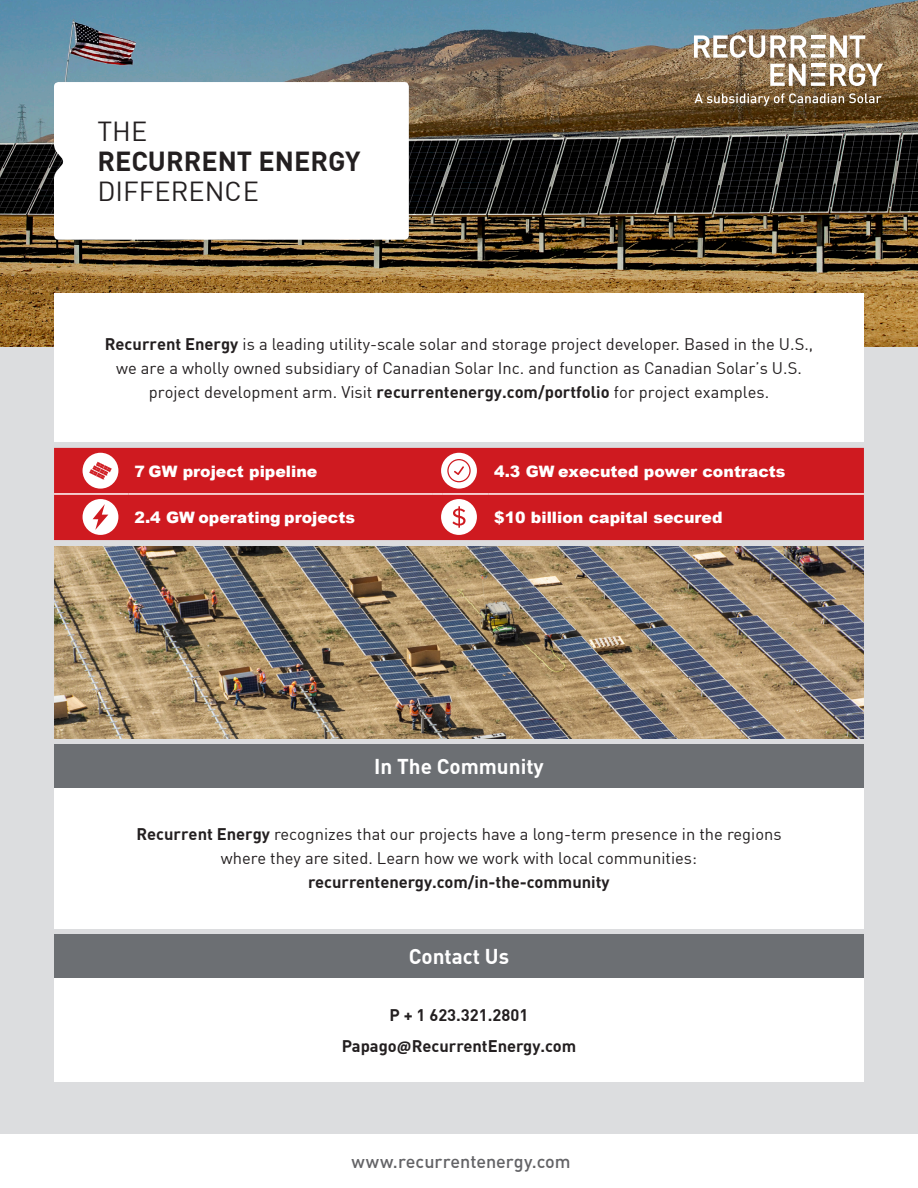
<style>
.page{position:relative;width:918px;height:1188px;background:#fff}
.page>*{position:absolute;margin:0;border:0;box-sizing:border-box;transform-origin:0 0}
.t1{font:700 27px/30px "DIN";color:#231f20}
.t2{font:700 21px "DIN";color:#fff}
.t3{font:500 18px "DIN";color:#636366}
.t4{font:16.5px/24px "DIN";color:#231f20;text-align:center}
.t5{font:700 16.5px "DIN";color:#231f20}
.t6{font:900 15.75px "Arial";color:#fff}
.s1{font-weight:400}
.s2{font-weight:700}
.s3{font-family:"Calibri"}
</style>
<div class="page">
<div style="left:0;top:327px;width:918px;height:807px;background:#dcdddf"></div>
<img style="left:0;top:0;width:918px;height:347px">
<svg style="left:694px;top:35px;width:113px;height:23px"></svg>
<svg style="left:811px;top:54px;width:14px;height:4px"></svg>
<hr style="left:811px;top:45px;width:14px;height:3px;background:#fff">
<hr style="left:811px;top:35px;width:14px;height:4px;background:#fff">
<svg style="left:770px;top:64px;width:36px;height:22px"></svg>
<svg style="left:830px;top:35px;width:53px;height:51px"></svg>
<svg style="left:811px;top:82px;width:14px;height:4px"></svg>
<hr style="left:811px;top:73px;width:14px;height:3px;background:#fff">
<hr style="left:811px;top:64px;width:14px;height:3px;background:#fff">
<svg style="left:695px;top:93px;width:186px;height:13px"></svg>
<svg style="left:54px;top:82px;width:355px;height:158px"></svg>
<div style="left:54px;top:294px;width:810px;height:148px;background:#fff"></div>
<div style="left:54px;top:448px;width:810px;height:92px;background:#cf1a20"></div>
<hr style="left:54px;top:493px;width:75px;height:2px;background:#fff">
<hr style="left:129px;top:493px;width:303px;height:2px;background:#fff">
<svg style="left:432px;top:493px;width:11px;height:2px"></svg>
<hr style="left:443px;top:493px;width:45px;height:2px;background:#fff">
<hr style="left:488px;top:493px;width:376px;height:2px;background:#fff">
<div style="left:83px;top:454px;width:35px;height:34px;background:#fff;border-radius:50%"></div>
<div style="left:83px;top:453px;width:35px;height:36px;border:2px solid #fff;border-radius:50%"></div>
<svg style="left:89px;top:462px;width:23px;height:18px"></svg>
<div style="left:83px;top:500px;width:35px;height:34px;background:#fff;border-radius:50%"></div>
<div style="left:83px;top:499px;width:35px;height:36px;border:2px solid #fff;border-radius:50%"></div>
<svg style="left:93px;top:504px;width:15px;height:26px"></svg>
<div style="left:442px;top:500px;width:34px;height:34px;background:#fff;border-radius:50%"></div>
<div style="left:441px;top:499px;width:36px;height:36px;border:2px solid #fff;border-radius:50%"></div>
<svg style="left:452px;top:506px;width:14px;height:22px"></svg>
<div style="left:442px;top:454px;width:34px;height:34px;background:#fff;border-radius:50%"></div>
<div style="left:441px;top:453px;width:36px;height:36px;border:2px solid #fff;border-radius:50%"></div>
<svg style="left:454px;top:466px;width:10px;height:9px"></svg>
<div style="left:447px;top:459px;width:24px;height:23px;border:1px solid #cf1a20;border-radius:50%"></div>
<img style="left:54px;top:546px;width:810px;height:192px">
<div style="left:54px;top:978px;width:810px;height:104px;background:#fff"></div>
<div style="left:54px;top:935px;width:810px;height:43px;background:#6c6f73"></div>
<div style="left:54px;top:787px;width:810px;height:142px;background:#fff"></div>
<div style="left:54px;top:744px;width:810px;height:43px;background:#6c6f73"></div>
<p class="t1" style="left:97px;top:115px;width:264px"><span class="s1">THE<br></span>RECURRENT ENERGY<br><span class="s1">DIFFERENCE</span></p>
<p class="t4" style="left:105px;top:332px;width:710px"><span class="s2">Recurrent Energy</span> is a leading utility-scale solar and storage project developer. Based in the U.S., we are a wholly owned subsidiary of Canadian Solar Inc. and function as Canadian Solar’s U.S. project development arm. Visit <span class="s2">recurrentenergy.com/portfolio</span> for project examples.</p>
<p class="t6" style="left:135px;top:460px;width:184px">7 GW project pipeline</p>
<p class="t6" style="left:494px;top:460px;width:293px">4.3 GW executed power contracts</p>
<p class="t6" style="left:135px;top:506px;width:222px">2.4 GW operating projects</p>
<p class="t6" style="left:494px;top:506px;width:230px">$10 billion capital secured</p>
<p class="t2" style="left:374px;top:752px;width:171px">In The Community</p>
<p class="t4" style="left:136px;top:822px;width:647px"><span class="s2">Recurrent Energy</span> recognizes that our projects have a long-term presence in the regions where they are sited. Learn how we work with local communities: <span class="s2">recurrentenergy.com/in-the-community</span></p>
<p class="t2" style="left:409px;top:943px;width:102px">Contact Us</p>
<p class="t5" style="left:390px;top:1004px;width:140px">P + 1 623.321.2801</p>
<p class="t5" style="left:342px;top:1035px;width:236px">Papago<span class="s3">@</span>RecurrentEnergy.com</p>
<p class="t3" style="left:352px;top:1150px;width:221px">www.recurrentenergy.com</p>
</div>
